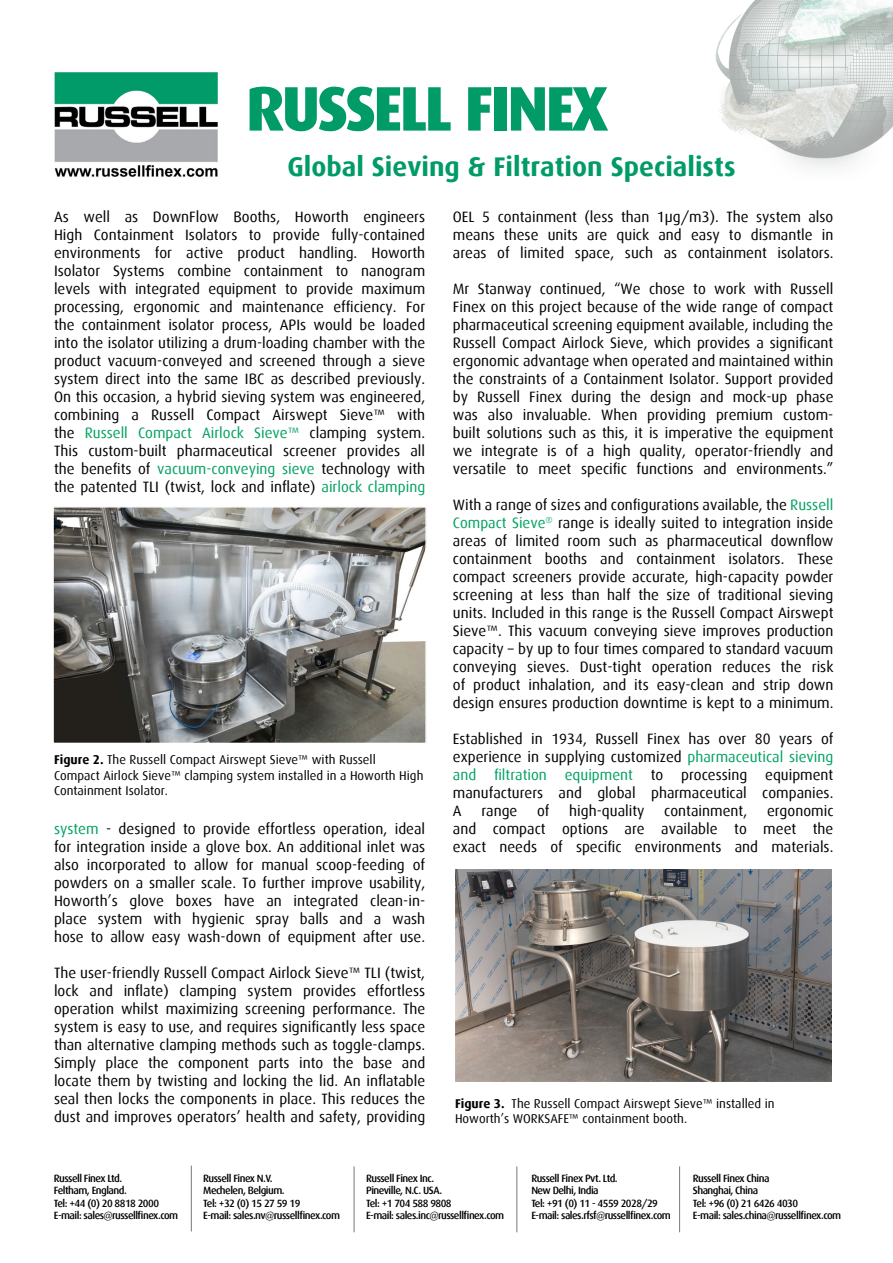
<style>
.page{position:relative;width:893px;height:1263px;background:#fff}
.page>*{position:absolute;margin:0;border:0;box-sizing:border-box;transform-origin:0 0}
.t1{font:800 63px "Dax";letter-spacing:-.05em;color:#009b67}
.t2{font:700 27px "Dax";color:#009b67}
.t3{font:15px/18px "Dax";color:#000;text-align:justify}
.t4{font:12.75px/15.3px "Dax";color:#000}
.t5{font:500 10.5px/12.6px "Dax";letter-spacing:-.05em;color:#000}
.s1{color:#00a160}
.s2{font-weight:700}
</style>
<div class="page">
<hr style="left:516px;top:1166px;width:1px;height:66px;background:#77787b">
<hr style="left:354px;top:1166px;width:1px;height:66px;background:#77787b">
<hr style="left:191px;top:1166px;width:1px;height:65px;background:#77787b">
<hr style="left:679px;top:1166px;width:1px;height:66px;background:#77787b">
<img style="left:55px;top:509px;width:369px;height:232px">
<div style="left:52px;top:506px;width:375px;height:238px;border:2px solid #fff"></div>
<img style="left:715px;top:0;width:178px;height:168px">
<img style="left:54px;top:72px;width:164px;height:105px">
<img style="left:457px;top:870px;width:373px;height:210px">
<div style="left:454px;top:867px;width:379px;height:216px;border:2px solid #fff"></div>
<h1 class="t1" style="left:246px;top:73px;width:364px">RUSSELL FINEX</h1>
<h2 class="t2" style="left:287px;top:151px;width:450px">Global Sieving &amp; Filtration Specialists</h2>
<p class="t3" style="left:54px;top:208px;width:373px">As well as DownFlow Booths, Howorth engineers High Containment Isolators to provide fully-contained environments for active product handling. Howorth Isolator Systems combine containment to nanogram levels with integrated equipment to provide maximum processing, ergonomic and maintenance efficiency. For the containment isolator process, APIs would be loaded into the isolator utilizing a drum-loading chamber with the product vacuum-conveyed and screened through a sieve system direct into the same IBC as described previously.<br>On this occasion, a hybrid sieving system was engineered, combining a Russell Compact Airswept Sieve™ with the <span class="s1">Russell Compact Airlock Sieve™</span> clamping system.<br>This custom-built pharmaceutical screener provides all the benefits of <span class="s1">vacuum-conveying sieve</span> technology with the patented TLI (twist, lock and inflate) <span class="s1">airlock clamping</span></p>
<p class="t4" style="left:54px;top:752px;width:371px"><span class="s2">Figure 2.</span> The Russell Compact Airswept Sieve™ with Russell<br>Compact Airlock Sieve™ clamping system installed in a Howorth High<br>Containment Isolator.</p>
<p class="t3" style="left:54px;top:820px;width:373px"><span class="s1">system</span> - designed to provide effortless operation, ideal for integration inside a glove box. An additional inlet was also incorporated to allow for manual scoop-feeding of powders on a smaller scale. To further improve usability, Howorth’s glove boxes have an integrated clean-in&shy;place system with hygienic spray balls and a wash hose to allow easy wash-down of equipment after use.</p>
<p class="t3" style="left:54px;top:964px;width:373px">The user-friendly Russell Compact Airlock Sieve™ TLI (twist, lock and inflate) clamping system provides effortless operation whilst maximizing screening performance. The system is easy to use, and requires significantly less space than alternative clamping methods such as toggle-clamps.<br>Simply place the component parts into the base and locate them by twisting and locking the lid. An inflatable seal then locks the components in place. This reduces the dust and improves operators’ health and safety, providing</p>
<p class="t3" style="left:453px;top:208px;width:382px">OEL 5 containment (less than 1µg/m3). The system also means these units are quick and easy to dismantle in areas of limited space, such as containment isolators.</p>
<p class="t3" style="left:453px;top:280px;width:382px">Mr Stanway continued, “We chose to work with Russell Finex on this project because of the wide range of compact pharmaceutical screening equipment available, including the Russell Compact Airlock Sieve, which provides a significant ergonomic advantage when operated and maintained within the constraints of a Containment Isolator. Support provided by Russell Finex during the design and mock-up phase was also invaluable. When providing premium custom&shy;built solutions such as this, it is imperative the equipment we integrate is of a high quality, operator-friendly and versatile to meet specific functions and environments.”</p>
<p class="t3" style="left:453px;top:496px;width:382px">With a range of sizes and configurations available, the <span class="s1">Russell Compact Sieve</span><sup>®</sup> range is ideally suited to integration inside areas of limited room such as pharmaceutical downflow containment booths and containment isolators. These compact screeners provide accurate, high-capacity powder screening at less than half the size of traditional sieving units. Included in this range is the Russell Compact Airswept Sieve™. This vacuum conveying sieve improves production capacity – by up to four times compared to standard vacuum conveying sieves. Dust-tight operation reduces the risk of product inhalation, and its easy-clean and strip down design ensures production downtime is kept to a minimum.</p>
<p class="t3" style="left:453px;top:730px;width:382px">Established in 1934, Russell Finex has over 80 years of experience in supplying customized <span class="s1">pharmaceutical sieving and filtration equipment</span> to processing equipment manufacturers and global pharmaceutical companies.<br>A</p>
<p class="t3" style="left:481px;top:802px;width:38px">range</p>
<p class="t3" style="left:537px;top:802px;width:14px">of</p>
<p class="t3" style="left:569px;top:802px;width:77px">high-quality</p>
<p class="t3" style="left:664px;top:802px;width:84px">containment,</p>
<p class="t3" style="left:453px;top:802px;width:382px;text-indent:314px">ergonomic and compact options are available to meet the exact needs of specific environments and materials.</p>
<p class="t4" style="left:455px;top:1096px;width:321px"><span class="s2">Figure 3.</span> The Russell Compact Airswept Sieve™ installed in<br>Howorth’s WORKSAFE™ containment booth.</p>
<p class="t5" style="left:366px;top:1172px;width:140px">Russell Finex Inc.<br>Pineville, N.C. USA.<br>Tel: +1 704 588 9808<br>E-mail: sales.inc@russellfinex.com</p>
<p class="t5" style="left:203px;top:1172px;width:138px">Russell Finex N.V.<br>Mechelen, Belgium.<br>Tel: +32 (0) 15 27 59 19<br>E-mail: sales.nv@russellfinex.com</p>
<p class="t5" style="left:531px;top:1172px;width:141px">Russell Finex Pvt. Ltd.<br>New Delhi, India<br>Tel: +91 (0) 11 - 4559 2028/29<br>E-mail: sales.rfsf@russellfinex.com</p>
<p class="t5" style="left:54px;top:1172px;width:126px">Russell Finex Ltd.<br>Feltham, England.<br>Tel: +44 (0) 20 8818 2000<br>E-mail: sales@russellfinex.com</p>
<p class="t5" style="left:693px;top:1172px;width:150px">Russell Finex China<br>Shanghai, China<br>Tel: +96 (0) 21 6426 4030<br>E-mail: sales.china@russellfinex.com</p>
</div>
